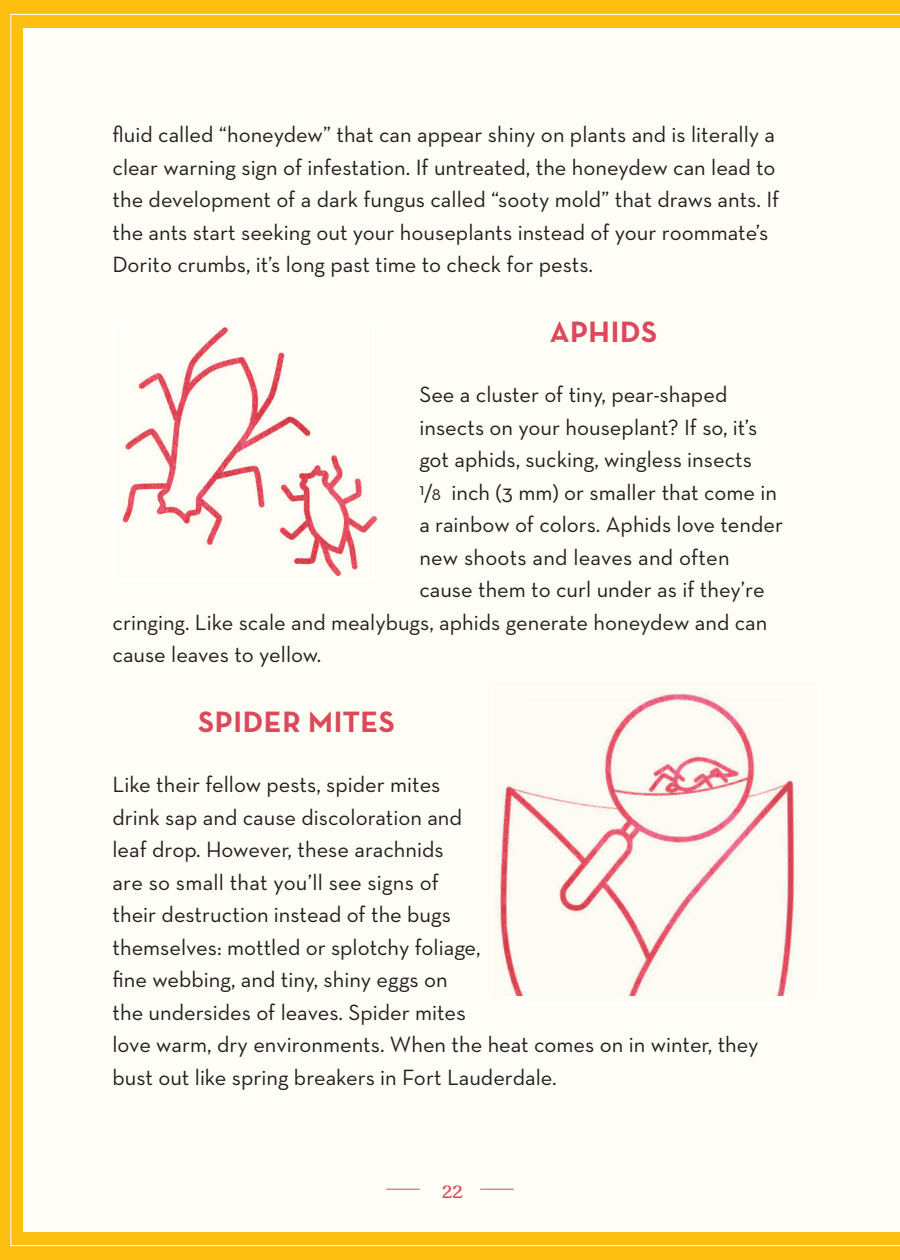
<style>
.page{position:relative;width:900px;height:1260px;background:#fff}
.page>*{position:absolute;margin:0;border:0;box-sizing:border-box;transform-origin:0 0}
.h3_hd{font:700 30px "Neutra Text";letter-spacing:.02em;color:#db495b}
.running_txt_black{font:22.5px/32.5px "Neutra Text";color:#231f20}
.running_txt_black_2n{font:22.5px/32.5px "Neutra Text";color:#231f20}
.t1{font:500 17.5px "Recoleta";color:#db495b}
.s1{font-size:17.5px}
</style>
<div class="page">
<div style="left:0;top:0;width:900px;height:28px;background:#fdc011"></div>
<div style="left:0;top:1232px;width:900px;height:28px;background:#fdc011"></div>
<div style="left:0;top:0;width:22px;height:1260px;background:#fdc011"></div>
<div style="left:10px;top:14px;width:890px;height:1232px;background:#fefdf6"></div>
<hr style="left:386px;top:1189px;width:34px;height:1px;background:#db495b">
<hr style="left:480px;top:1189px;width:34px;height:1px;background:#db495b">
<img style="left:493px;top:682px;width:324px;height:314px">
<img style="left:105px;top:317px;width:290px;height:276px">
<p class="running_txt_black_2n" style="left:112px;top:118px;width:668px">fluid called “honeydew” that can appear shiny on plants and is literally a clear warning sign of infestation. If untreated, the honeydew can lead to the development of a dark fungus called “sooty mold” that draws ants. If the ants start seeking out your houseplants instead of your roommate’s Dorito crumbs, it’s long past time to check for pests.</p>
<p class="h3_hd" style="left:550px;top:313px;width:109px">APHIDS</p>
<p class="running_txt_black" style="left:419px;top:378px;width:310px">See a cluster of tiny, pear-shaped</p>
<p class="running_txt_black" style="left:419px;top:410px;width:340px">insects on your houseplant? If so, it’s</p>
<p class="running_txt_black" style="left:419px;top:443px;width:334px">got aphids, sucking, wingless insects</p>
<p class="running_txt_black" style="left:419px;top:475px;width:359px"><sup>1</sup>/<span class="s1">8</span> inch (3 mm) or smaller that come in</p>
<p class="running_txt_black" style="left:419px;top:508px;width:365px">a rainbow of colors. Aphids love tender</p>
<p class="running_txt_black" style="left:419px;top:540px;width:312px">new shoots and leaves and often</p>
<p class="running_txt_black" style="left:419px;top:573px;width:347px">cause them to curl under as if they’re</p>
<p class="running_txt_black" style="left:112px;top:605px;width:656px">cringing. Like scale and mealybugs, aphids generate honeydew and can</p>
<p class="running_txt_black" style="left:112px;top:638px;width:210px">cause leaves to yellow.</p>
<p class="h3_hd" style="left:198px;top:703px;width:198px">SPIDER MITES</p>
<p class="running_txt_black" style="left:112px;top:768px;width:648px">Like their fellow pests, spider mites<br>drink sap and cause discoloration and<br>leaf drop. However, these arachnids<br>are so small that you’ll see signs of<br>their destruction instead of the bugs<br>themselves: mottled or splotchy foliage,<br>fine webbing, and tiny, shiny eggs on<br>the undersides of leaves. Spider mites<br>love warm, dry environments. When the heat comes on in winter, they bust out like spring breakers in Fort Lauderdale.</p>
<p class="t1" style="left:442px;top:1181px;width:22px">22</p>
</div>
